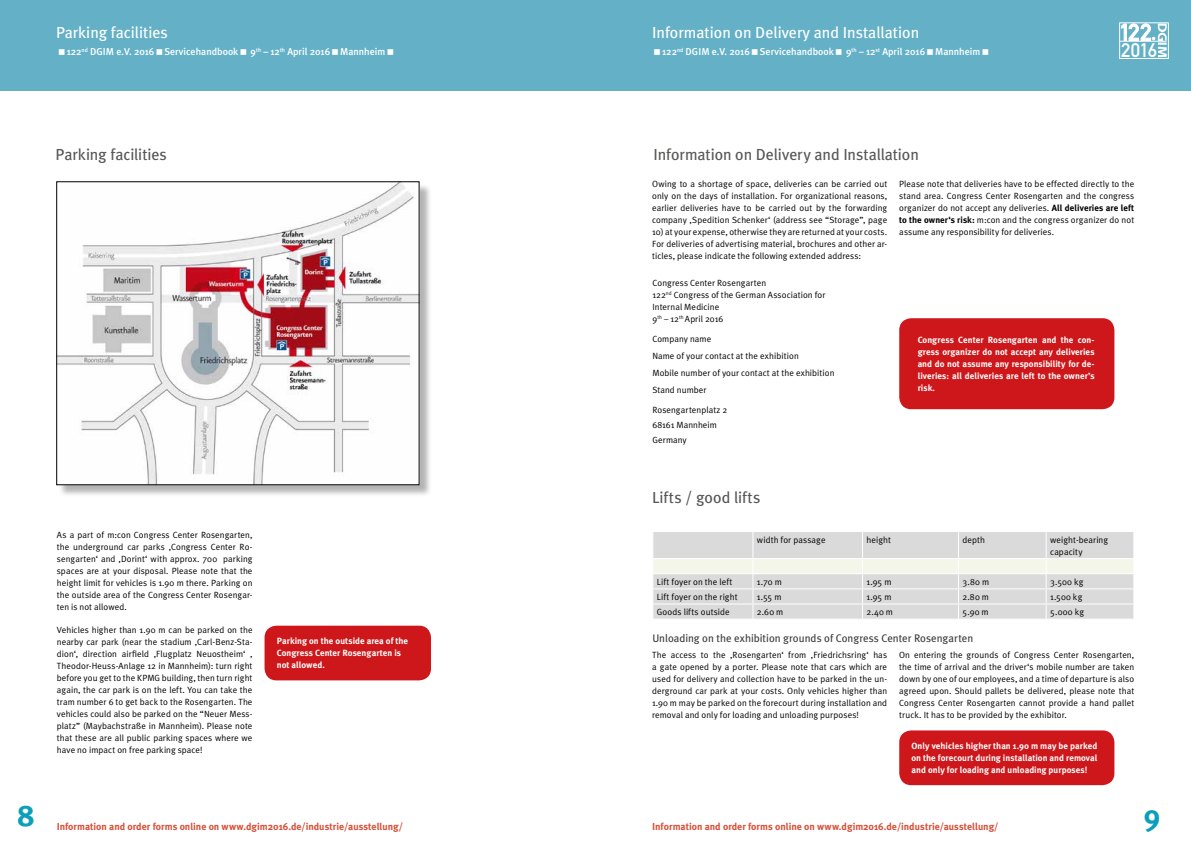
<style>
.page{position:relative;width:1191px;height:842px;background:#fff}
.page>*{position:absolute;margin:0;border:0;box-sizing:border-box;transform-origin:0 0}
.t1{font:700 30px "Meta Plus";color:#0b9fb9}
.t2{font:500 22.1px "Meta Plus";color:#fff}
.t3{font:19.4px "DIN Mittelschrift Std";color:#fff}
.t4{font:16px "Meta Plus";letter-spacing:-.005em;color:#575756}
.t5{font:16px "Meta Plus";color:#fff}
.t6{font:11px "Meta Plus";letter-spacing:-.005em;color:#3c3c3b}
.t7{font:700 10px "Meta Plus";color:#d74f38}
.t8{font:500 10px "Meta Plus";color:#fff}
.t9{font:9px/12px "Meta Plus Normal";letter-spacing:.01em;color:#000;text-align:justify}
.t10{font:700 9px/12px "Meta Plus";letter-spacing:.005em;color:#fff;text-align:justify}
.s1{font-family:"Meta Plus";font-weight:700}
</style>
<div class="page">
<div style="left:595px;top:0;width:596px;height:91px;background:#64b1c7"></div>
<div style="left:0;top:0;width:595px;height:91px;background:#64b1c7"></div>
<div style="left:1119px;top:23px;width:49px;height:36px;border:1px solid #fff"></div>
<svg style="left:1157px;top:24px;width:9px;height:33px"></svg>
<hr style="left:1119px;top:41px;width:47px;height:1px;background:#fff">
<svg style="left:1121px;top:24px;width:29px;height:17px"></svg>
<div style="left:899px;top:318px;width:215px;height:91px;background:#cd171a;border-radius:12px"></div>
<div style="left:58px;top:183px;width:373px;height:314px;background:#000;opacity:.3"></div>
<img style="left:59px;top:184px;width:358px;height:299px">
<div style="left:264px;top:626px;width:167px;height:54px;background:#cd171a;border-radius:12px"></div>
<div style="left:899px;top:730px;width:215px;height:55px;background:#cd171a;border-radius:12px"></div>
<svg style="left:653px;top:532px;width:481px;height:87px;background:#e0e0de"></svg>
<h3 class="t5" style="left:56px;top:23px;width:113px">Parking facilities</h3>
<h3 class="t5" style="left:652px;top:23px;width:268px">Information on Delivery and Installation</h3>
<h2 class="t2" style="left:1150px;top:20px;width:7px">.</h2>
<p class="t8" style="left:67px;top:46px;width:320px">122<sup>nd</sup> DGIM e.V. 2016 Servicehandbook 9<sup>th</sup> – 12<sup>th</sup> April 2016 Mannheim</p>
<h3 class="t3" style="left:1121px;top:39px;width:37px">2016</h3>
<p class="t8" style="left:662px;top:46px;width:320px">122<sup>nd</sup> DGIM e.V. 2016 Servicehandbook 9<sup>th</sup> – 12<sup>st</sup> April 2016 Mannheim</p>
<h3 class="t4" style="left:55px;top:145px;width:113px">Parking facilities</h3>
<p class="t9" style="left:57px;top:529px;width:197px">As a part of m:con Congress Center Rosengarten, the underground car parks ‚Congress Center Ro&shy;sengarten‘ and ‚Dorint‘ with approx. 700 parking spaces are at your disposal. Please note that the height limit for vehicles is 1.90 m there. Parking on the outside area of the Congress Center Rosengar&shy;ten is not allowed.</p>
<p class="t9" style="left:57px;top:623px;width:197px">Vehicles higher than 1.90 m can be parked on the nearby car park (near the stadium ‚Carl-Benz-Sta&shy;dion‘, direction airfield ‚Flugplatz Neuostheim‘ , Theodor-Heuss-Anlage 12 in Mannheim): turn right before you get to the KPMG building, then turn right again, the car park is on the left. You can take the tram number 6 to get back to the Rosengarten. The vehicles could also be parked on the “Neuer Mess&shy;platz” (Maybachstraße in Mannheim). Please note that these are all public parking spaces where we have no impact on free parking space!</p>
<p class="t10" style="left:277px;top:635px;width:133px;text-align:left">Parking on the outside area of the<br>Congress Center Rosengarten is not allowed.</p>
<h3 class="t4" style="left:653px;top:145px;width:267px">Information on Delivery and Installation</h3>
<p class="t9" style="left:652px;top:178px;width:236px">Owing to a shortage of space, deliveries can be carried out only on the days of installation. For organizational reasons, earlier deliveries have to be carried out by the forwarding company ‚Spedition Schenker‘ (address see “Storage”, page</p>
<p class="t9" style="left:652px;top:226px;width:236px">10) at your expense, otherwise they are returned at your costs.<br>For deliveries of advertising material, brochures and other ar&shy;ticles, please indicate the following extended address:</p>
<p class="t9" style="left:652px;top:277px;width:174px;text-align:left">Congress Center Rosengarten<br>122<sup>nd</sup> Congress of the German Association for<br>Internal Medicine<br>9<sup>th</sup> – 12<sup>th</sup> April 2016</p>
<p class="t9" style="left:652px;top:331px;width:184px;line-height:16.8px;text-align:left">Company name<br>Name of your contact at the exhibition<br>Mobile number of your contact at the exhibition<br>Stand number</p>
<p class="t9" style="left:652px;top:402px;width:76px;line-height:15.1px;text-align:left">Rosengartenplatz 2<br>68161 Mannheim<br>Germany</p>
<p class="t9" style="left:899px;top:178px;width:236px">Please note that deliveries have to be effected directly to the stand area. Congress Center Rosengarten and the congress organizer do not accept any deliveries. <span class="s1">All deliveries are left to the owner‘s risk:</span> m:con and the congress organizer do not assume any responsibility for deliveries.</p>
<p class="t10" style="left:917px;top:334px;width:178px">Congress Center Rosengarten and the con&shy;gress organizer do not accept any deliveries and do not assume any responsibility for de&shy;liveries: all deliveries are left to the owner’s risk.</p>
<h3 class="t4" style="left:652px;top:488px;width:110px">Lifts / good lifts</h3>
<p class="t9" style="left:757px;top:533px;width:70px">width for passage</p>
<p class="t9" style="left:866px;top:533px;width:26px">height</p>
<p class="t9" style="left:962px;top:533px;width:24px">depth</p>
<p class="t9" style="left:1050px;top:533px;width:59px">weight-bearing capacity</p>
<p class="t9" style="left:657px;top:576px;width:77px">Lift foyer on the left</p>
<p class="t9" style="left:757px;top:576px;width:26px">1.70 m</p>
<p class="t9" style="left:866px;top:576px;width:26px">1.95 m</p>
<p class="t9" style="left:962px;top:576px;width:28px">3.80 m</p>
<p class="t9" style="left:1050px;top:576px;width:35px">3.500 kg</p>
<p class="t9" style="left:657px;top:591px;width:82px">Lift foyer on the right</p>
<p class="t9" style="left:757px;top:591px;width:26px">1.55 m</p>
<p class="t9" style="left:866px;top:591px;width:26px">1.95 m</p>
<p class="t9" style="left:962px;top:591px;width:28px">2.80 m</p>
<p class="t9" style="left:1050px;top:591px;width:34px">1.500 kg</p>
<p class="t9" style="left:657px;top:606px;width:74px">Goods lifts outside</p>
<p class="t9" style="left:757px;top:606px;width:28px">2.60 m</p>
<p class="t9" style="left:866px;top:606px;width:28px">2.40 m</p>
<p class="t9" style="left:962px;top:606px;width:28px">5.90 m</p>
<p class="t9" style="left:1050px;top:606px;width:35px">5.000 kg</p>
<p class="t9" style="left:652px;top:648px;width:237px">The access to the ‚Rosengarten‘ from ‚Friedrichsring‘ has a gate opened by a porter. Please note that cars which are used for delivery and collection have to be parked in the un&shy;derground car park at your costs. Only vehicles higher than 1.90 m may be parked on the forecourt during installation and removal and only for loading and unloading purposes!</p>
<p class="t9" style="left:899px;top:648px;width:237px">On entering the grounds of Congress Center Rosengarten, the time of arrival and the driver‘s mobile number are taken down by one of our employees, and a time of departure is also agreed upon. Should pallets be delivered, please note that Congress Center Rosengarten cannot provide a hand pallet truck. It has to be provided by the exhibitor.</p>
<p class="t6" style="left:652px;top:632px;width:322px">Unloading on the exhibition grounds of Congress Center Rosengarten</p>
<p class="t10" style="left:911px;top:740px;width:188px">Only vehicles higher than 1.90 m may be parked on the forecourt during installation and removal and only for loading and unloading purposes!</p>
<h1 class="t1" style="left:17px;top:798px;width:19px">8</h1>
<h1 class="t1" style="left:1143px;top:798px;width:18px">9</h1>
<p class="t7" style="left:57px;top:821px;width:348px">Information and order forms online on www.dgim2016.de/industrie/ausstellung/</p>
<p class="t7" style="left:652px;top:821px;width:348px">Information and order forms online on www.dgim2016.de/industrie/ausstellung/</p>
</div>
